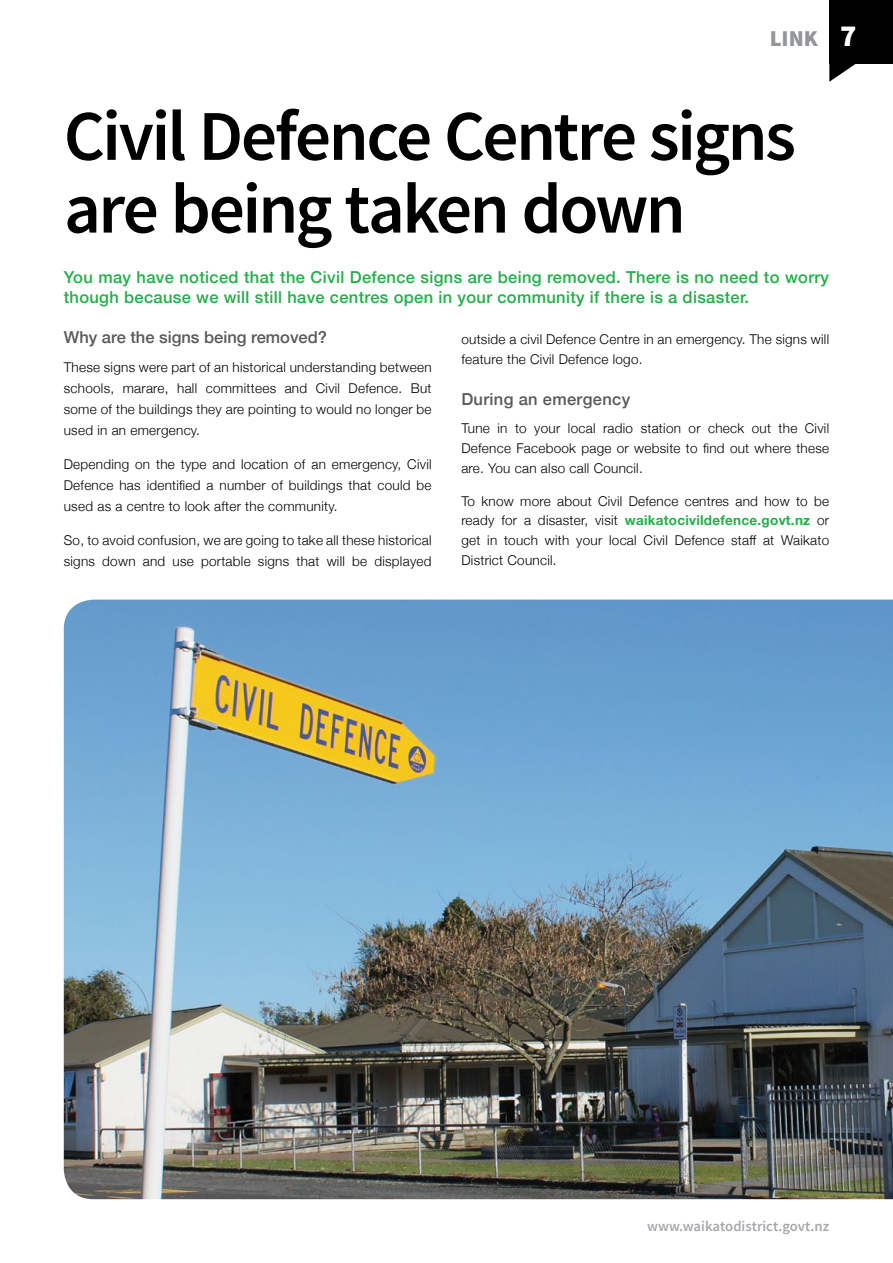
<style>
.page{position:relative;width:893px;height:1263px;background:#fff}
.page>*{position:absolute;margin:0;border:0;box-sizing:border-box;transform-origin:0 0}
.Large_Heading{font:600 71.4px/72.8px "Source Sans Pro";letter-spacing:-.035em;color:#000}
.t1{font:900 22.5px "Source Sans Pro";color:#939598}
.WDC_Intro_para{font:500 16.5px/19.5px "Helvetica Neue";letter-spacing:.02em;color:#23ae49}
.WDC_Intro_para-2{font:500 16.5px "Helvetica Neue";color:#58595b}
.WDC_Intro_para-3{font:500 16.5px "Helvetica Neue";letter-spacing:.02em;color:#58595b}
.t2{font:600 14.7px "Source Sans Pro";color:#a7a9ac}
.Body_Copy{font:300 13.5px/21px "Helvetica Neue";letter-spacing:.02em;color:#000;text-align:justify}
.s1{font-size:30.3px;color:#fff}
.s2{font-weight:700;color:#23ae49}
</style>
<div class="page">
<div style="left:829px;top:0;width:64px;height:64px;background:#000"></div>
<svg style="left:829px;top:64px;width:27px;height:18px"></svg>
<img style="left:64px;top:600px;width:829px;height:599px">
<p class="t1" style="left:770px;top:24px;width:88px">LINK <span class="s1">7</span></p>
<p class="Large_Heading" style="left:64px;top:102px;width:734px">Civil Defence Centre signs are being taken down</p>
<p class="WDC_Intro_para" style="left:64px;top:266px;width:767px">You may have noticed that the Civil Defence signs are being removed. There is no need to worry though because we will still have centres open in your community if there is a disaster.</p>
<p class="WDC_Intro_para-2" style="left:64px;top:324px;width:265px">Why are the signs being removed?</p>
<p class="Body_Copy" style="left:64px;top:356px;width:369px">These signs were part of an historical understanding between schools, marare, hall committees and Civil Defence. But some of the buildings they are pointing to would no longer be used in an emergency.</p>
<p class="Body_Copy" style="left:64px;top:453px;width:369px">Depending on the type and location of an emergency, Civil Defence has identified a number of buildings that could be used as a centre to look after the community.</p>
<p class="Body_Copy" style="left:64px;top:528px;width:369px">So, to avoid confusion, we are going to take all these historical signs down and use portable signs that will be displayed</p>
<p class="Body_Copy" style="left:461px;top:328px;width:369px;line-height:19.8px">outside a civil Defence Centre in an emergency. The signs will feature the Civil Defence logo.</p>
<p class="WDC_Intro_para-3" style="left:461px;top:386px;width:170px">During an emergency</p>
<p class="Body_Copy" style="left:461px;top:417px;width:369px;line-height:19.8px">Tune in to your local radio station or check out the Civil Defence Facebook page or website to find out where these are. You can also call Council.</p>
<p class="Body_Copy" style="left:461px;top:490px;width:369px;line-height:19.8px">To know more about Civil Defence centres and how to be ready for a disaster, visit <span class="s2">waikatocivildefence.govt.nz</span> or get in touch with your local Civil Defence staff at Waikato District Council.</p>
<p class="t2" style="left:647px;top:1217px;width:184px">www.waikatodistrict.govt.nz</p>
</div>
